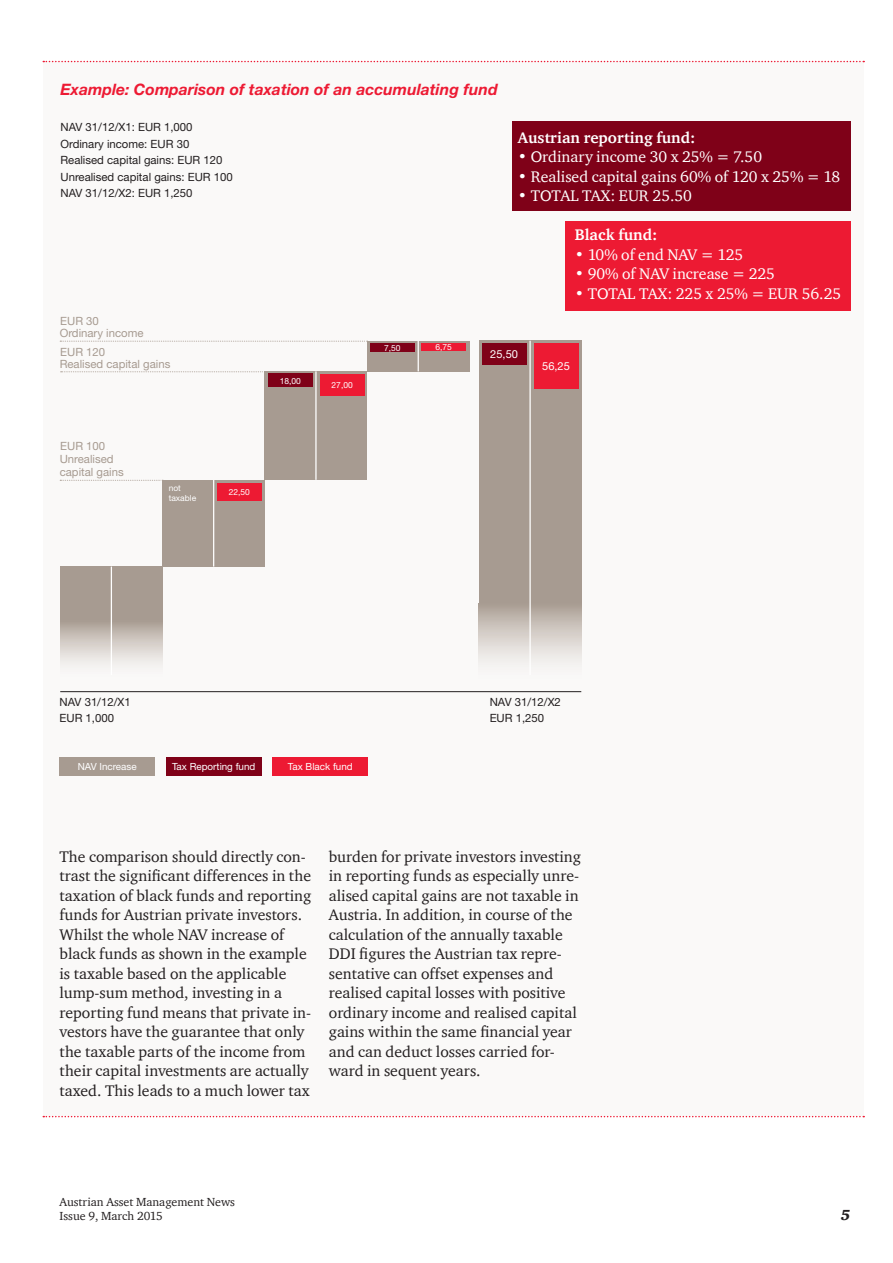
<style>
.page{position:relative;width:893px;height:1263px;background:#fff}
.page>*{position:absolute;margin:0;border:0;box-sizing:border-box;transform-origin:0 0}
.t1{font:15.75px/19.5px "ITC Charter Com";color:#231f20}
.t2{font:15.75px "ITC Charter Com";color:#fff}
.t3{font:italic 700 15.75px "Helvetica Neue LT Pro";color:#ed1a33}
.t4{font:700 15.75px "ITC Charter Com";color:#fff}
.t5{font:italic 900 15px "ITC Charter Com";color:#231f20}
.t6{font:12px/14.4px "ITC Charter Com";color:#231f20}
.t7{font:11.4px/16.5px "Helvetica Neue LT Pro";color:#231f20}
.t8{font:11.4px/13px "Helvetica Neue LT Pro";color:#a79b91}
.t9{font:11.1px "Helvetica Neue LT Pro";color:#fff}
.t10{font:9.9px "Helvetica Neue LT Pro";color:#fff}
.t11{font:8.4px/10.5px "Helvetica Neue LT Pro";color:#fff}
</style>
<div class="page">
<div style="left:43px;top:62px;width:821px;height:1054px;background:#faf9f8"></div>
<div style="left:512px;top:122px;width:338px;height:89px;background:#7f0118"></div>
<div style="left:60px;top:567px;width:103px;height:108px;background:#a79b91"></div>
<hr style="left:60px;top:691px;width:521px;height:1px;background:#231f20">
<div style="left:60px;top:621px;width:103px;height:58px;background:linear-gradient(to bottom,#b3a89e,#fff)"></div>
<hr style="left:111px;top:567px;width:1px;height:108px;background:#fff">
<svg style="left:60px;top:480px;width:103px;height:1px"></svg>
<svg style="left:61px;top:371px;width:204px;height:1px"></svg>
<svg style="left:60px;top:341px;width:307px;height:1px"></svg>
<div style="left:163px;top:480px;width:102px;height:87px;background:#a79b91"></div>
<hr style="left:213px;top:480px;width:1px;height:87px;background:#fff">
<div style="left:217px;top:483px;width:45px;height:18px;background:#ed1a33"></div>
<div style="left:265px;top:371px;width:102px;height:109px;background:#a79b91"></div>
<hr style="left:315px;top:371px;width:2px;height:109px;background:#fff">
<div style="left:268px;top:374px;width:45px;height:13px;background:#7f0118"></div>
<div style="left:320px;top:374px;width:44px;height:22px;background:#ed1a33"></div>
<div style="left:367px;top:341px;width:102px;height:30px;background:#a79b91"></div>
<hr style="left:418px;top:341px;width:1px;height:30px;background:#fff">
<div style="left:370px;top:343px;width:45px;height:9px;background:#7f0118"></div>
<div style="left:421px;top:343px;width:45px;height:8px;background:#ed1a33"></div>
<div style="left:479px;top:341px;width:102px;height:334px;background:#a79b91"></div>
<div style="left:479px;top:604px;width:102px;height:78px;background:linear-gradient(to bottom,#b3a79d,#fff)"></div>
<hr style="left:529px;top:341px;width:2px;height:334px;background:#fff">
<div style="left:482px;top:343px;width:44px;height:22px;background:#7f0118"></div>
<div style="left:534px;top:343px;width:44px;height:46px;background:#ed1a33"></div>
<div style="left:565px;top:221px;width:285px;height:90px;background:#ed1a33"></div>
<svg style="left:43px;top:61px;width:821px;height:1px"></svg>
<svg style="left:43px;top:1116px;width:821px;height:1px"></svg>
<div style="left:60px;top:758px;width:95px;height:18px;background:#a79b91"></div>
<div style="left:273px;top:758px;width:95px;height:18px;background:#ed1a33"></div>
<div style="left:166px;top:758px;width:95px;height:18px;background:#7f0118"></div>
<p class="t3" style="left:60px;top:80px;width:439px">Example: Comparison of taxation of an accumulating fund</p>
<p class="t7" style="left:60px;top:119px;width:174px">NAV 31/12/X1: EUR 1,000<br>Ordinary income: EUR 30<br>Realised capital gains: EUR 120<br>Unrealised capital gains: EUR 100<br>NAV 31/12/X2: EUR 1,250</p>
<p class="t4" style="left:518px;top:128px;width:179px">Austrian reporting fund:</p>
<p class="t2" style="left:518px;top:147px;width:246px">• Ordinary income 30 x 25% = 7.50</p>
<p class="t2" style="left:518px;top:167px;width:324px">• Realised capital gains 60% of 120 x 25% = 18</p>
<p class="t2" style="left:518px;top:186px;width:176px">• TOTAL TAX: EUR 25.50</p>
<p class="t8" style="left:60px;top:314px;width:40px">EUR 30</p>
<p class="t8" style="left:60px;top:326px;width:85px">Ordinary income</p>
<p class="t8" style="left:60px;top:345px;width:47px">EUR 120</p>
<p class="t8" style="left:60px;top:357px;width:112px">Realised capital gains</p>
<p class="t8" style="left:60px;top:439px;width:47px">EUR 100</p>
<p class="t8" style="left:60px;top:452px;width:65px">Unrealised capital gains</p>
<p class="t11" style="left:169px;top:482px;width:29px">not taxable</p>
<p class="t11" style="left:280px;top:375px;width:23px">18,00</p>
<p class="t11" style="left:332px;top:380px;width:23px">27,00</p>
<p class="t11" style="left:384px;top:342px;width:18px">7,50</p>
<p class="t11" style="left:435px;top:342px;width:18px">6,75</p>
<p class="t11" style="left:229px;top:487px;width:23px">22,50</p>
<p class="t9" style="left:490px;top:348px;width:29px">25,50</p>
<p class="t4" style="left:575px;top:225px;width:84px">Black fund:</p>
<p class="t2" style="left:575px;top:245px;width:170px">• 10% of end NAV = 125</p>
<p class="t2" style="left:575px;top:264px;width:202px">• 90% of NAV increase = 225</p>
<p class="t2" style="left:575px;top:284px;width:268px">• TOTAL TAX: 225 x 25% = EUR 56.25</p>
<p class="t9" style="left:542px;top:360px;width:29px">56,25</p>
<p class="t7" style="left:60px;top:693px;width:73px">NAV 31/12/X1</p>
<p class="t7" style="left:490px;top:693px;width:73px">NAV 31/12/X2</p>
<p class="t7" style="left:60px;top:710px;width:56px">EUR 1,000</p>
<p class="t7" style="left:490px;top:710px;width:56px">EUR 1,250</p>
<p class="t10" style="left:78px;top:761px;width:60px">NAV Increase</p>
<p class="t10" style="left:172px;top:761px;width:85px">Tax Reporting fund</p>
<p class="t10" style="left:288px;top:761px;width:66px">Tax Black fund</p>
<p class="t1" style="left:60px;top:846px;width:253px">The comparison should directly con&shy;trast the significant differences in the taxation of black funds and reporting funds for Austrian private investors.<br>Whilst the whole NAV increase of black funds as shown in the example is taxable based on the applicable lump-sum method, investing in a reporting fund means that private in&shy;vestors have the guarantee that only the taxable parts of the income from their capital investments are actually taxed. This leads to a much lower tax</p>
<p class="t1" style="left:329px;top:846px;width:254px">burden for private investors investing in reporting funds as especially unre&shy;alised capital gains are not taxable in Austria. In addition, in course of the calculation of the annually taxable DDI figures the Austrian tax repre&shy;sentative can offset expenses and realised capital losses with positive ordinary income and realised capital gains within the same financial year and can deduct losses carried for&shy;ward in sequent years.</p>
<p class="t6" style="left:60px;top:1194px;width:177px">Austrian Asset Management News<br>Issue 9, March 2015</p>
<p class="t5" style="left:841px;top:1205px;width:11px">5</p>
</div>
